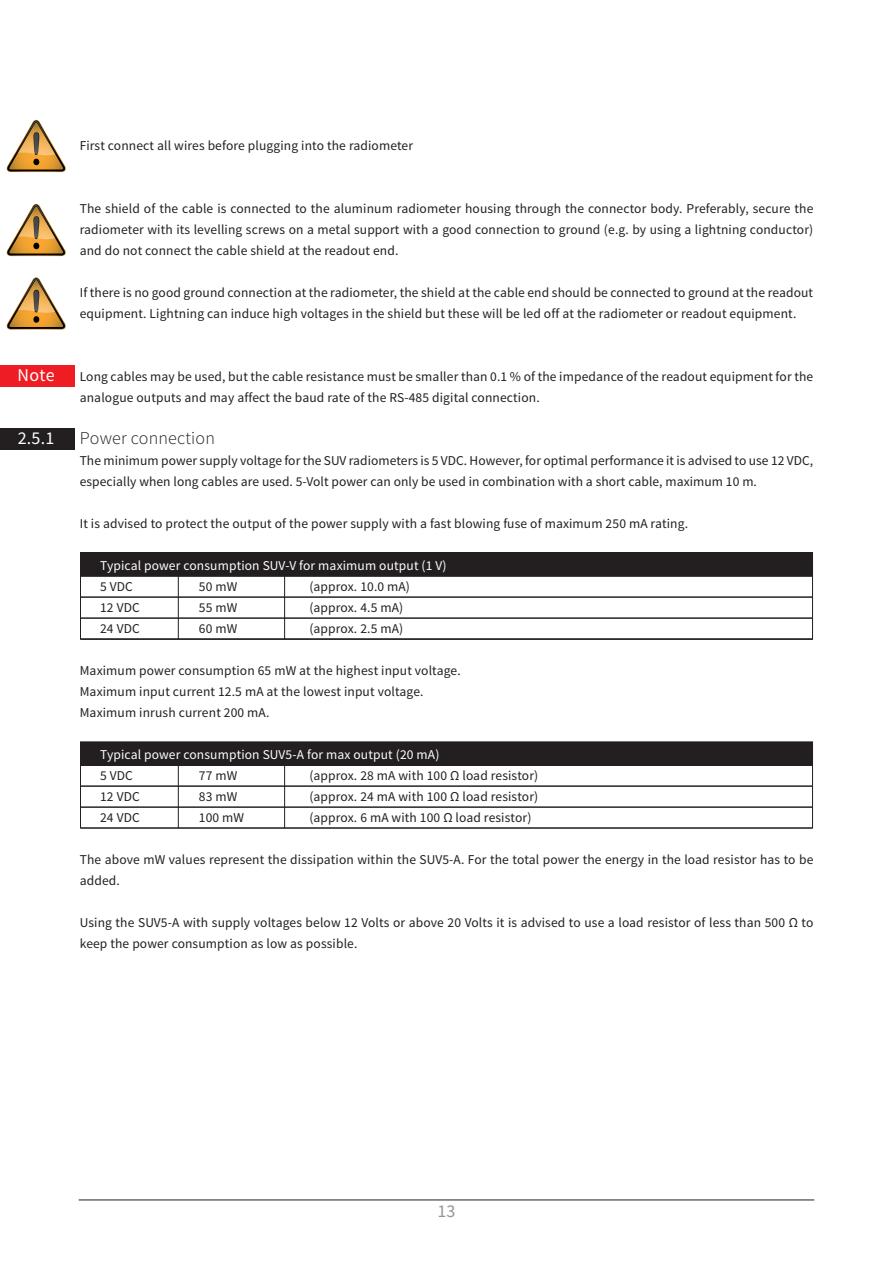
<style>
.page{position:relative;width:893px;height:1263px;background:#fff}
.page>*{position:absolute;margin:0;border:0;box-sizing:border-box;transform-origin:0 0}
.t1{font:300 18px "Source Sans Pro";letter-spacing:.01em;color:#231f20}
.t2{font:18px "Source Sans Pro";color:#fff}
.t3{font:18px "Source Sans Pro";color:#939598}
.t4{font:13.5px/21px "Source Sans Pro";letter-spacing:.01em;color:#231f20}
.t5{font:13.5px "Source Sans Pro";letter-spacing:.01em;color:#fff}
</style>
<div class="page">
<div style="left:81px;top:742px;width:731px;height:23px;background:#231f20"></div>
<hr style="left:81px;top:786px;width:732px;height:1px;background:#231f20">
<hr style="left:81px;top:807px;width:732px;height:1px;background:#231f20">
<hr style="left:81px;top:828px;width:732px;height:1px;background:#231f20">
<hr style="left:81px;top:765px;width:732px;height:1px;background:#231f20">
<div style="left:80px;top:741px;width:733px;height:87px;border:1px solid #231f20"></div>
<hr style="left:178px;top:763px;width:1px;height:65px;background:#231f20">
<hr style="left:284px;top:763px;width:1px;height:65px;background:#231f20">
<div style="left:81px;top:553px;width:731px;height:23px;background:#231f20"></div>
<hr style="left:81px;top:597px;width:732px;height:1px;background:#231f20">
<hr style="left:81px;top:618px;width:732px;height:1px;background:#231f20">
<hr style="left:81px;top:639px;width:732px;height:1px;background:#231f20">
<hr style="left:81px;top:576px;width:732px;height:1px;background:#231f20">
<div style="left:80px;top:552px;width:733px;height:87px;border:1px solid #231f20"></div>
<hr style="left:178px;top:574px;width:1px;height:65px;background:#231f20">
<hr style="left:284px;top:574px;width:1px;height:65px;background:#231f20">
<hr style="left:79px;top:1200px;width:735px;height:1px;background:#231f20">
<div style="left:0;top:365px;width:75px;height:21px;background:#ee1d23"></div>
<svg style="left:6px;top:120px;width:60px;height:52px"></svg>
<svg style="left:6px;top:204px;width:60px;height:52px"></svg>
<svg style="left:6px;top:277px;width:60px;height:53px"></svg>
<div style="left:0;top:428px;width:75px;height:21px;background:#231f20"></div>
<h1 class="t2" style="left:18px;top:364px;width:39px">Note</h1>
<h1 class="t2" style="left:18px;top:427px;width:38px">2.5.1</h1>
<p class="t4" style="left:80px;top:135px;width:335px">First connect all wires before plugging into the radiometer</p>
<p class="t4" style="left:80px;top:198px;width:735px;text-align:justify">The shield of the cable is connected to the aluminum radiometer housing through the connector body. Preferably, secure the radiometer with its levelling screws on a metal support with a good connection to ground (e.g. by using a lightning conductor) and do not connect the cable shield at the readout end.</p>
<p class="t4" style="left:80px;top:282px;width:735px">If there is no good ground connection at the radiometer, the shield at the cable end should be connected to ground at the readout equipment. Lightning can induce high voltages in the shield but these will be led off at the radiometer or readout equipment.</p>
<p class="t4" style="left:80px;top:366px;width:735px">Long cables may be used, but the cable resistance must be smaller than 0.1 % of the impedance of the readout equipment for the analogue outputs and may affect the baud rate of the RS-485 digital connection.</p>
<h1 class="t1" style="left:80px;top:427px;width:137px">Power connection</h1>
<p class="t4" style="left:80px;top:450px;width:735px">The minimum power supply voltage for the SUV radiometers is 5 VDC. However, for optimal performance it is advised to use 12 VDC, especially when long cables are used. 5-Volt power can only be used in combination with a short cable, maximum 10 m.</p>
<p class="t4" style="left:80px;top:513px;width:610px">It is advised to protect the output of the power supply with a fast blowing fuse of maximum 250 mA rating.</p>
<p class="t5" style="left:100px;top:557px;width:348px">Typical power consumption SUV-V for maximum output (1 V)</p>
<p class="t4" style="left:100px;top:576px;width:34px">5 VDC</p>
<p class="t4" style="left:199px;top:576px;width:40px">50 mW</p>
<p class="t4" style="left:309px;top:576px;width:102px">(approx. 10.0 mA)</p>
<p class="t4" style="left:100px;top:597px;width:41px">12 VDC</p>
<p class="t4" style="left:199px;top:597px;width:40px">55 mW</p>
<p class="t4" style="left:309px;top:597px;width:95px">(approx. 4.5 mA)</p>
<p class="t4" style="left:100px;top:618px;width:41px">24 VDC</p>
<p class="t4" style="left:199px;top:618px;width:40px">60 mW</p>
<p class="t4" style="left:309px;top:618px;width:95px">(approx. 2.5 mA)</p>
<p class="t4" style="left:80px;top:660px;width:382px">Maximum power consumption 65 mW at the highest input voltage.<br>Maximum input current 12.5 mA at the lowest input voltage.<br>Maximum inrush current 200 mA.</p>
<p class="t5" style="left:100px;top:746px;width:341px">Typical power consumption SUV5-A for max output (20 mA)</p>
<p class="t4" style="left:100px;top:765px;width:34px">5 VDC</p>
<p class="t4" style="left:199px;top:765px;width:40px">77 mW</p>
<p class="t4" style="left:309px;top:765px;width:230px">(approx. 28 mA with 100 Ω load resistor)</p>
<p class="t4" style="left:100px;top:786px;width:41px">12 VDC</p>
<p class="t4" style="left:199px;top:786px;width:40px">83 mW</p>
<p class="t4" style="left:309px;top:786px;width:230px">(approx. 24 mA with 100 Ω load resistor)</p>
<p class="t4" style="left:100px;top:807px;width:41px">24 VDC</p>
<p class="t4" style="left:199px;top:807px;width:47px">100 mW</p>
<p class="t4" style="left:309px;top:807px;width:224px">(approx. 6 mA with 100 Ω load resistor)</p>
<p class="t4" style="left:80px;top:849px;width:735px">The above mW values represent the dissipation within the SUV5-A. For the total power the energy in the load resistor has to be added.</p>
<p class="t4" style="left:80px;top:912px;width:735px">Using the SUV5-A with supply voltages below 12 Volts or above 20 Volts it is advised to use a load resistor of less than 500 Ω to keep the power consumption as low as possible.</p>
<h1 class="t3" style="left:437px;top:1200px;width:19px">13</h1>
</div>
